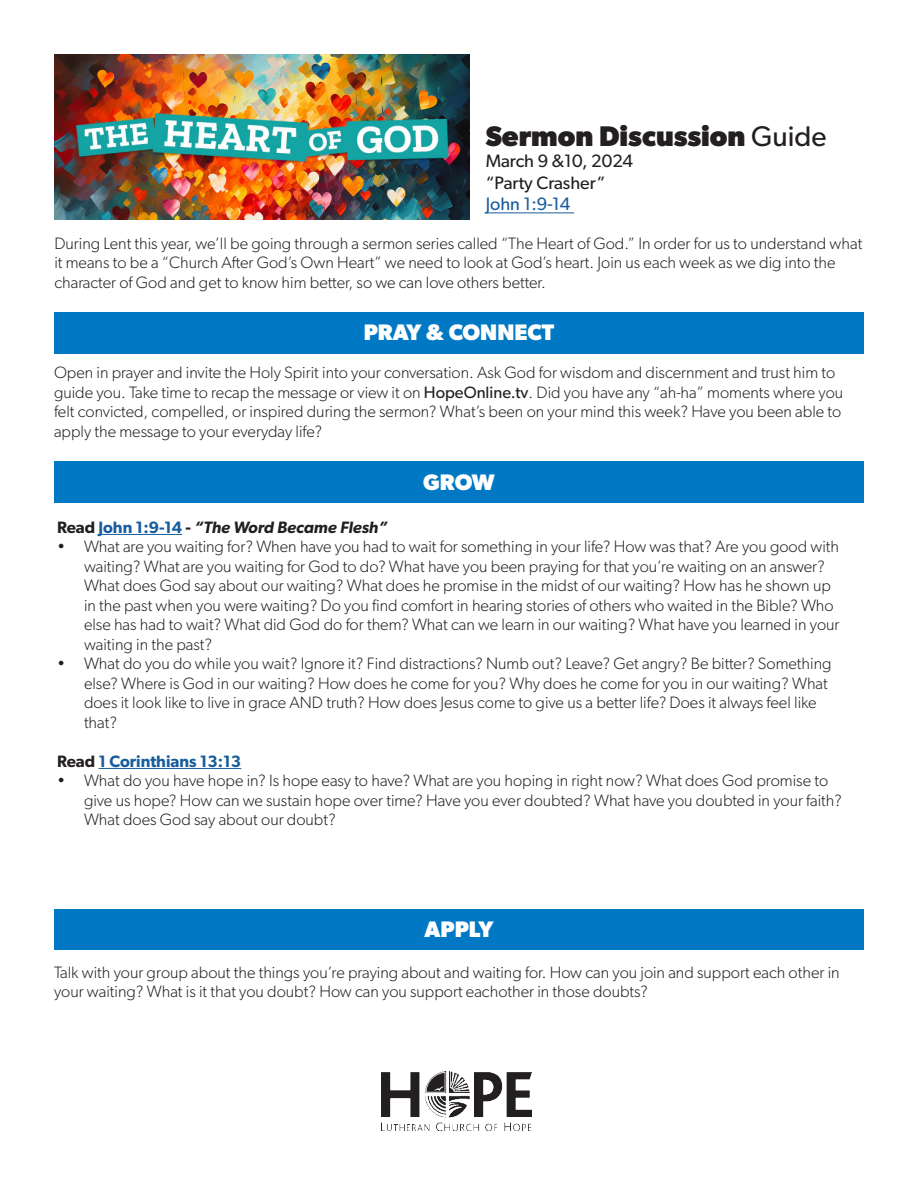
<style>
.page{position:relative;width:918px;height:1188px;background:#fff}
.page>*{position:absolute;margin:0;border:0;box-sizing:border-box;transform-origin:0 0}
.t1{font:700 28.5px "Gibson";color:#231f20}
.t2{font:700 22.5px "Gibson";color:#fff}
.t3{font:18px "Gibson";color:#231f20}
.t4{font:18px "Gibson";color:#175d9e}
.t5{font:300 16.5px/19.5px "Gibson";color:#231f20}
.t6{font:italic 600 16.5px "Gibson";color:#231f20}
.t7{font:600 16.5px "Gibson";color:#175d9e}
.s1{font-weight:400}
.s2{font-style:normal}
.s3{font-style:normal;color:#175d9e}
.s4{color:#231f20}
</style>
<div class="page">
<hr style="left:486px;top:213px;width:88px;height:1px;background:#175d9e">
<img style="left:54px;top:54px;width:416px;height:165px">
<div style="left:54px;top:312px;width:810px;height:41px;background:#0078c4"></div>
<div style="left:54px;top:461px;width:810px;height:41px;background:#0078c4"></div>
<hr style="left:99px;top:534px;width:83px;height:1px;background:#175d9e">
<hr style="left:99px;top:768px;width:142px;height:1px;background:#175d9e">
<div style="left:54px;top:909px;width:810px;height:41px;background:#0078c4"></div>
<img style="left:381px;top:1072px;width:151px;height:58px">
<p class="t1" style="left:486px;top:119px;width:342px">Sermon Discussion <span class="s1">Guide</span></p>
<p class="t3" style="left:486px;top:150px;width:149px">March 9 &amp;10, 2024</p>
<p class="t3" style="left:486px;top:172px;width:121px">“Party Crasher”</p>
<p class="t4" style="left:486px;top:193px;width:86px">John 1:9-14</p>
<p class="t5" style="left:54px;top:233px;width:809px">During Lent this year, we’ll be going through a sermon series called “The Heart of God.” In order for us to understand what it means to be a “Church After God’s Own Heart” we need to look at God’s heart. Join us each week as we dig into the character of God and get to know him better, so we can love others better.</p>
<p class="t2" style="left:364px;top:319px;width:192px">PRAY &amp; CONNECT</p>
<p class="t5" style="left:54px;top:363px;width:791px">Open in prayer and invite the Holy Spirit into your conversation. Ask God for wisdom and discernment and trust him to guide you. Take time to recap the message or view it on <span class="s1">HopeOnline.tv</span>. Did you have any “ah-ha” moments where you felt convicted, compelled, or inspired during the sermon? What’s been on your mind this week? Have you been able to apply the message to your everyday life?</p>
<p class="t2" style="left:423px;top:469px;width:73px">GROW</p>
<p class="t6" style="left:57px;top:517px;width:332px"><span class="s2">Read</span> <span class="s3">John 1:9-14</span> <span class="s2">-</span> “The Word Became Flesh”</p>
<p class="t5" style="left:84px;top:537px;width:757px;text-indent:-27px">• What are you waiting for? When have you had to wait for something in your life? How was that? Are you good with waiting? What are you waiting for God to do? What have you been praying for that you’re waiting on an answer?<br>What does God say about our waiting? What does he promise in the midst of our waiting? How has he shown up in the past when you were waiting? Do you find comfort in hearing stories of others who waited in the Bible? Who else has had to wait? What did God do for them? What can we learn in our waiting? What have you learned in your waiting in the past?</p>
<p class="t5" style="left:84px;top:654px;width:749px;text-indent:-27px">• What do you do while you wait? Ignore it? Find distractions? Numb out? Leave? Get angry? Be bitter? Something else? Where is God in our waiting? How does he come for you? Why does he come for you in our waiting? What does it look like to live in grace AND truth? How does Jesus come to give us a better life? Does it always feel like that?</p>
<p class="t7" style="left:57px;top:751px;width:186px"><span class="s4">Read</span> 1 Corinthians 13:13</p>
<p class="t5" style="left:84px;top:771px;width:759px;text-indent:-27px">• What do you have hope in? Is hope easy to have? What are you hoping in right now? What does God promise to give us hope? How can we sustain hope over time? Have you ever doubted? What have you doubted in your faith?<br>What does God say about our doubt?</p>
<p class="t2" style="left:425px;top:916px;width:70px">APPLY</p>
<p class="t5" style="left:54px;top:962px;width:787px">Talk with your group about the things you’re praying about and waiting for. How can you join and support each other in your waiting? What is it that you doubt? How can you support eachother in those doubts?</p>
</div>
